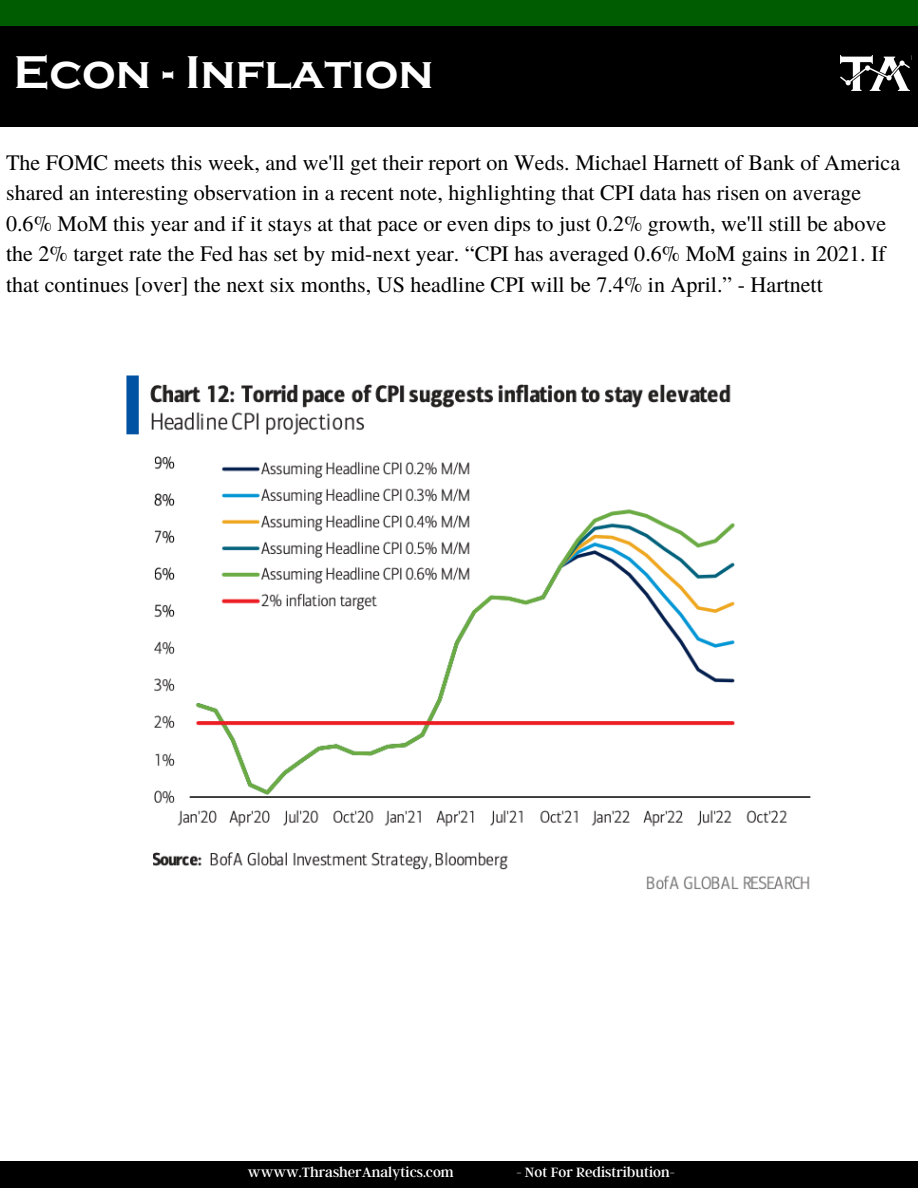
<style>
.page{position:relative;width:918px;height:1188px;background:#fff}
.page>*{position:absolute;margin:0;border:0;box-sizing:border-box;transform-origin:0 0}
.t1{font:700 47.25px "Copperplate Gothic";color:#fff}
.t2{font:22.05px/30.3px "Te X Gyre Termes";color:#000}
.t3{font:15px "Argent CF";color:#fff}
</style>
<div class="page">
<div style="left:0;top:0;width:918px;height:27px;background:#005c00"></div>
<div style="left:0;top:1162px;width:918px;height:26px;background:#000"></div>
<div style="left:0;top:26px;width:918px;height:101px;background:#000"></div>
<img style="left:840px;top:56px;width:70px;height:35px">
<img style="left:126px;top:375px;width:685px;height:515px">
<h1 class="t1" style="left:14px;top:46px;width:422px">Econ - Inflation</h1>
<p class="t2" style="left:6px;top:146px;width:895px">The FOMC meets this week, and we'll get their report on Weds. Michael Harnett of Bank of America shared an interesting observation in a recent note, highlighting that CPI data has risen on average 0.6% MoM this year and if it stays at that pace or even dips to just 0.2% growth, we'll still be above the 2% target rate the Fed has set by mid-next year. “CPI has averaged 0.6% MoM gains in 2021. If that continues [over] the next six months, US headline CPI will be 7.4% in April.” - Hartnett</p>
<p class="t3" style="left:248px;top:1162px;width:207px">wwww.ThrasherAnalytics.com</p>
<p class="t3" style="left:516px;top:1162px;width:160px">- Not For Redistribution-</p>
</div>
